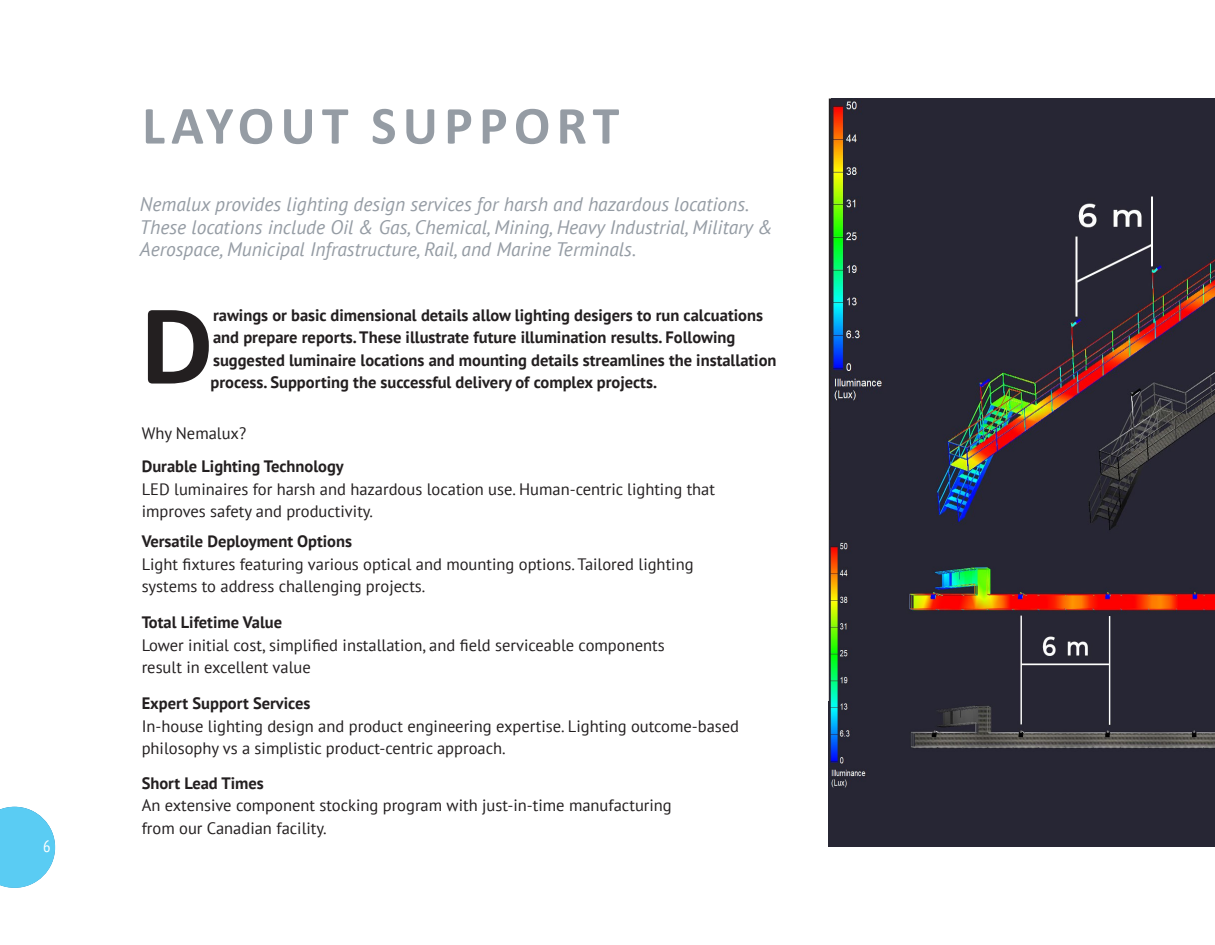
<style>
.page{position:relative;width:1215px;height:945px;background:#fff}
.page>*{position:absolute;margin:0;border:0;box-sizing:border-box;transform-origin:0 0}
.t1{font:700 116.1px "Calibri";color:#231f20}
.Headline_1{font:700 54px "Calibri";letter-spacing:.115em;color:#959ca4}
.Intro_text{font:italic 19.5px/22.5px "PT Sans";color:#959ca4}
.t2{font:16.5px "PT Sans";color:#231f20}
.t3{font:700 16.5px/22.5px "PT Sans";color:#231f20}
.t4{font:condensed 16.5px "PT Sans";color:#fff}
</style>
<div class="page">
<div style="left:829px;top:701px;width:386px;height:145px;background:#272634"></div>
<img style="left:832px;top:99px;width:383px;height:442px">
<img style="left:830px;top:541px;width:385px;height:267px">
<svg style="left:0;top:807px;width:55px;height:81px;background:#73d3f4"></svg>
<p class="t4" style="left:43px;top:836px;width:9px">6</p>
<p class="Headline_1" style="left:142px;top:87px;width:479px">LAYOUT SUPPORT</p>
<p class="Intro_text" style="left:140px;top:193px;width:635px">Nemalux provides lighting design services for harsh and hazardous locations.<br>These locations include Oil &amp; Gas, Chemical, Mining, Heavy Industrial, Military &amp;<br>Aerospace, Municipal Infrastructure, Rail, and Marine Terminals.</p>
<p class="t1" style="left:140px;top:263px;width:75px">D</p>
<p class="t3" style="left:211px;top:303px;width:567px">rawings or basic dimensional details allow lighting desigers to run calcuations and prepare reports. These illustrate future illumination results. Following suggested luminaire locations and mounting details streamlines the installation process. Supporting the successful delivery of complex projects.</p>
<p class="t2" style="left:142px;top:423px;width:106px">Why Nemalux?</p>
<p class="t3" style="left:142px;top:455px;width:204px">Durable Lighting Technology</p>
<p class="t2" style="left:142px;top:478px;width:575px">LED luminaires for harsh and hazardous location use. Human-centric lighting that</p>
<p class="t2" style="left:142px;top:501px;width:233px">improves safety and productivity.</p>
<p class="t3" style="left:142px;top:530px;width:212px">Versatile Deployment Options</p>
<p class="t2" style="left:142px;top:553px;width:553px">Light fixtures featuring various optical and mounting options. Tailored lighting</p>
<p class="t2" style="left:142px;top:576px;width:285px">systems to address challenging projects.</p>
<p class="t3" style="left:142px;top:611px;width:142px">Total Lifetime Value</p>
<p class="t2" style="left:142px;top:634px;width:524px">Lower initial cost, simplified installation, and field serviceable components</p>
<p class="t2" style="left:142px;top:657px;width:171px">result in excellent value</p>
<p class="t3" style="left:142px;top:692px;width:170px">Expert Support Services</p>
<p class="t2" style="left:142px;top:715px;width:599px">In-house lighting design and product engineering expertise. Lighting outcome-based</p>
<p class="t2" style="left:142px;top:738px;width:366px">philosophy vs a simplistic product-centric approach.</p>
<p class="t3" style="left:142px;top:771px;width:124px">Short Lead Times</p>
<p class="t2" style="left:142px;top:795px;width:532px">An extensive component stocking program with just-in-time manufacturing</p>
<p class="t2" style="left:142px;top:817px;width:186px">from our Canadian facility.</p>
</div>
